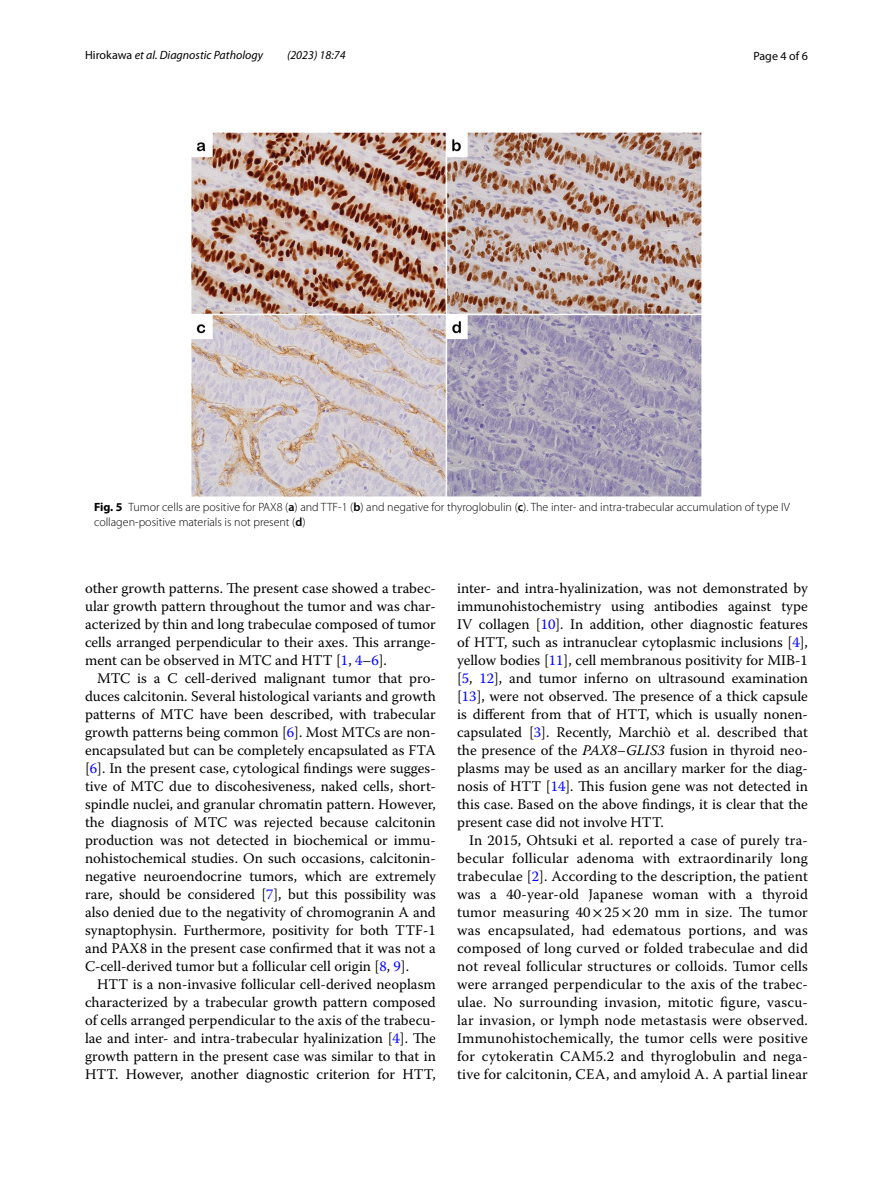
<style>
.page{position:relative;width:893px;height:1187px;background:#fff}
.page>*{position:absolute;margin:0;border:0;box-sizing:border-box;transform-origin:0 0}
.t1{font:14.7px/18px "Warnock Pro";color:#000;text-align:justify}
.t2{font:300 12px/15px "Myriad Pro";color:#000}
.t3{font:italic 12px "Myriad Pro";color:#000}
.t4{font:12px "Myriad Pro";color:#000}
.s1{font-style:normal}
.s2{font-weight:700}
.s3{font-weight:600}
.s4{color:#00f}
.s5{font-style:italic}
.s6{font-family:"STIX"}
</style>
<div class="page">
<img style="left:191px;top:133px;width:511px;height:363px">
<p class="t3" style="left:85px;top:48px;width:179px"><span class="s1">Hirokawa</span> et al. Diagnostic Pathology</p>
<p class="t3" style="left:287px;top:48px;width:60px">(2023) 18:74</p>
<p class="t4" style="left:753px;top:48px;width:56px">Page 4 of 6</p>
<p class="t2" style="left:94px;top:500px;width:697px"><span class="s2">Fig. 5</span> Tumor cells are positive for PAX8 (<span class="s3">a</span>) and TTF-1 (<span class="s3">b</span>) and negative for thyroglobulin (<span class="s3">c</span>). The inter- and intra-trabecular accumulation of type IV collagen-positive materials is not present (<span class="s3">d</span>)</p>
<p class="t1" style="left:85px;top:578px;width:352px">other growth patterns. The present case showed a trabec&shy;ular growth pattern throughout the tumor and was char&shy;acterized by thin and long trabeculae composed of tumor cells arranged perpendicular to their axes. This arrange&shy;ment can be observed in MTC and HTT [<span class="s4">1</span>, <span class="s4">4</span>–<span class="s4">6</span>].</p>
<p class="t1" style="left:85px;top:668px;width:352px;text-indent:12px">MTC is a C cell-derived malignant tumor that pro&shy;duces calcitonin. Several histological variants and growth patterns of MTC have been described, with trabecular growth patterns being common [<span class="s4">6</span>]. Most MTCs are non&shy;encapsulated but can be completely encapsulated as FTA [<span class="s4">6</span>]. In the present case, cytological findings were sugges&shy;tive of MTC due to discohesiveness, naked cells, short&shy;spindle nuclei, and granular chromatin pattern. However, the diagnosis of MTC was rejected because calcitonin production was not detected in biochemical or immu&shy;nohistochemical studies. On such occasions, calcitonin&shy;negative neuroendocrine tumors, which are extremely rare, should be considered [<span class="s4">7</span>], but this possibility was also denied due to the negativity of chromogranin A and synaptophysin. Furthermore, positivity for both TTF-1 and PAX8 in the present case confirmed that it was not a C-cell-derived tumor but a follicular cell origin [<span class="s4">8</span>, <span class="s4">9</span>].</p>
<p class="t1" style="left:85px;top:974px;width:352px;text-indent:12px">HTT is a non-invasive follicular cell-derived neoplasm characterized by a trabecular growth pattern composed of cells arranged perpendicular to the axis of the trabecu&shy;lae and inter- and intra-trabecular hyalinization [<span class="s4">4</span>]. The growth pattern in the present case was similar to that in HTT. However, another diagnostic criterion for HTT,</p>
<p class="t1" style="left:457px;top:578px;width:352px">inter- and intra-hyalinization, was not demonstrated by immunohistochemistry using antibodies against type IV collagen [<span class="s4">10</span>]. In addition, other diagnostic features of HTT, such as intranuclear cytoplasmic inclusions [<span class="s4">4</span>], yellow bodies [<span class="s4">11</span>], cell membranous positivity for MIB-1 [<span class="s4">5</span>, <span class="s4">12</span>], and tumor inferno on ultrasound examination [<span class="s4">13</span>], were not observed. The presence of a thick capsule is different from that of HTT, which is usually nonen&shy;capsulated [<span class="s4">3</span>]. Recently, Marchiò et al. described that the presence of the <span class="s5">PAX8–GLIS3</span> fusion in thyroid neo&shy;plasms may be used as an ancillary marker for the diag&shy;nosis of HTT [<span class="s4">14</span>]. This fusion gene was not detected in this case. Based on the above findings, it is clear that the present case did not involve HTT.</p>
<p class="t1" style="left:457px;top:830px;width:352px;text-indent:12px">In 2015, Ohtsuki et al. reported a case of purely tra&shy;becular follicular adenoma with extraordinarily long trabeculae [<span class="s4">2</span>]. According to the description, the patient was a 40-year-old Japanese woman with a thyroid tumor measuring 40<span class="s6">×</span>25<span class="s6">×</span>20 mm in size. The tumor was encapsulated, had edematous portions, and was composed of long curved or folded trabeculae and did not reveal follicular structures or colloids. Tumor cells were arranged perpendicular to the axis of the trabec&shy;ulae. No surrounding invasion, mitotic figure, vascu&shy;lar invasion, or lymph node metastasis were observed.<br>Immunohistochemically, the tumor cells were positive for cytokeratin CAM5.2 and thyroglobulin and nega&shy;tive for calcitonin, CEA, and amyloid A. A partial linear</p>
</div>
